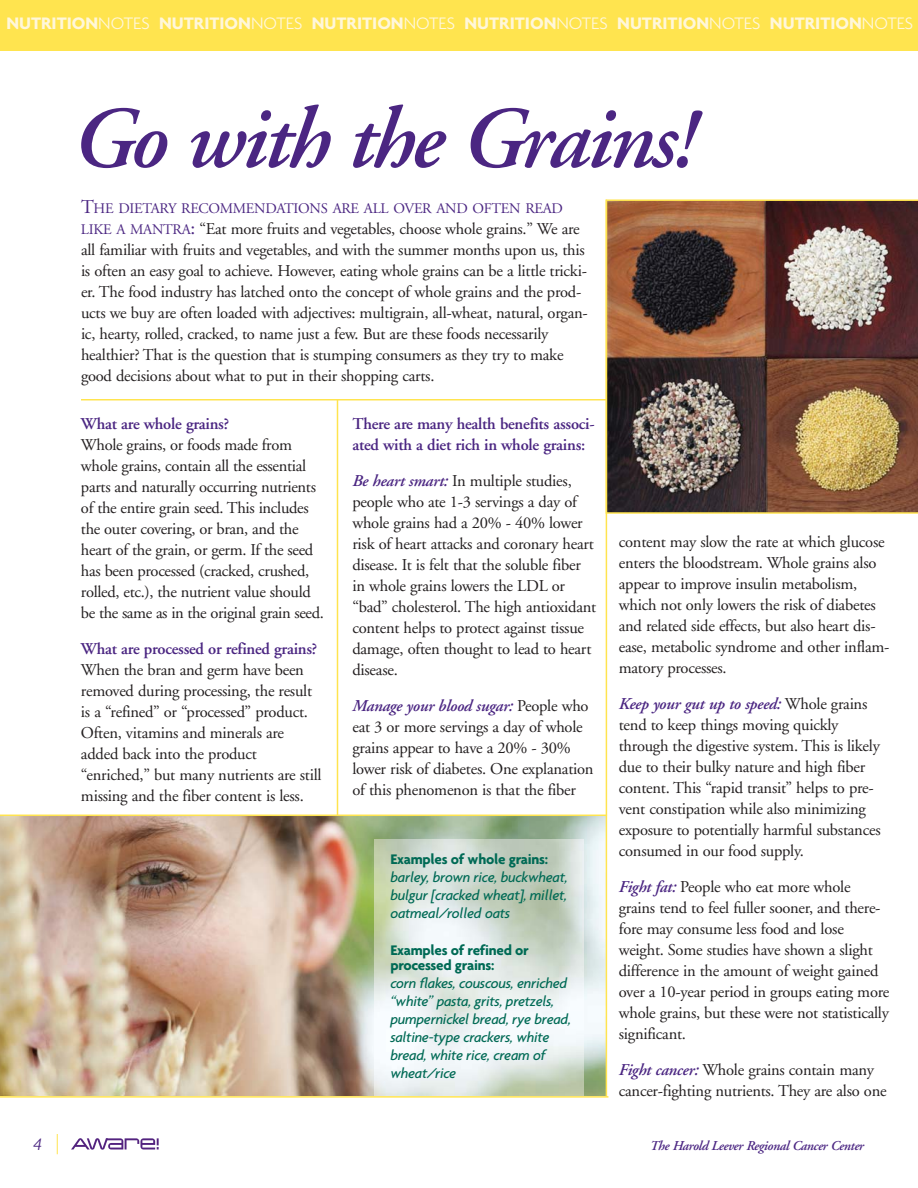
<style>
.page{position:relative;width:918px;height:1188px;background:#fff}
.page>*{position:absolute;margin:0;border:0;box-sizing:border-box;transform-origin:0 0}
.t1{font:italic 600 87px "Adobe Garamond";letter-spacing:-.035em;color:#4b2682}
.t2{font:700 18px "Agenda";color:#fff7da}
.t3{font:italic 300 18px "Agenda";color:#4b2682}
.t4{font:16.5px/21px "Adobe Garamond";letter-spacing:-.015em;color:#231f20}
.t5{font:600 16.5px/21px "Adobe Garamond";letter-spacing:-.015em;color:#4b2682}
.t6{font:italic 500 15px/18px "Agenda";letter-spacing:-.015em;color:#006a55;text-align:justify}
.t7{font:700 15px/15px "Agenda";letter-spacing:-.015em;color:#006a55}
.t8{font:14.7px "Adobe Garamond";letter-spacing:-.02em;color:#4b2682}
.t9{font:italic 600 13.5px "Adobe Garamond";letter-spacing:-.025em;color:#4b2682}
.s1{font-weight:300}
.s2{font-size:19.5px}
.s3{font-size:14.7px;color:#4b2682}
.s4{font-size:19.5px;color:#4b2682}
.s5{font-weight:600;font-style:italic;color:#4b2682}
</style>
<div class="page">
<svg style="left:57px;top:1134px;width:1px;height:20px"></svg>
<svg style="left:71px;top:1138px;width:88px;height:12px"></svg>
<div style="left:0;top:0;width:918px;height:50px;background:#ffe44f"></div>
<hr style="left:337px;top:400px;width:1px;height:690px;background:#ffe44f">
<img style="left:0;top:816px;width:606px;height:280px">
<hr style="left:81px;top:399px;width:526px;height:1px;background:#ffe44f">
<img style="left:374px;top:839px;width:210px;height:257px">
<hr style="left:0;top:1096px;width:608px;height:2px;background:#ffe44f">
<hr style="left:606px;top:200px;width:1px;height:897px;background:#ffe44f">
<hr style="left:0;top:815px;width:607px;height:1px;background:#ffe44f">
<img style="left:606px;top:199px;width:312px;height:315px">
<p class="t2" style="left:6px;top:16px;width:908px">NUTRITION<span class="s1">NOTES</span> NUTRITION<span class="s1">NOTES</span> NUTRITION<span class="s1">NOTES</span> NUTRITION<span class="s1">NOTES</span> NUTRITION<span class="s1">NOTES</span> NUTRITION<span class="s1">NOTES</span></p>
<h1 class="t1" style="left:72px;top:104px;width:624px">Go with the Grains!</h1>
<p class="t8" style="left:81px;top:203px;width:483px"><span class="s2">T</span>HE DIETARY RECOMMENDATIONS ARE ALL OVER AND OFTEN READ</p>
<p class="t4" style="left:81px;top:220px;width:508px"><span class="s3">LIKE A MANTRA</span><span class="s4">:</span> “Eat more fruits and vegetables, choose whole grains.” We are all familiar with fruits and vegetables, and with the summer months upon us, this is often an easy goal to achieve. However, eating whole grains can be a little tricki&shy;er. The food industry has latched onto the concept of whole grains and the prod&shy;ucts we buy are often loaded with adjectives: multigrain, all-wheat, natural, organ&shy;ic, hearty, rolled, cracked, to name just a few. But are these foods necessarily healthier? That is the question that is stumping consumers as they try to make good decisions about what to put in their shopping carts.</p>
<p class="t5" style="left:81px;top:414px;width:150px">What are whole grains?</p>
<p class="t4" style="left:81px;top:435px;width:244px">Whole grains, or foods made from whole grains, contain all the essential parts and naturally occurring nutrients of the entire grain seed. This includes the outer covering, or bran, and the heart of the grain, or germ. If the seed has been processed (cracked, crushed, rolled, etc.), the nutrient value should be the same as in the original grain seed.</p>
<p class="t5" style="left:81px;top:639px;width:238px">What are processed or refined grains?</p>
<p class="t4" style="left:81px;top:660px;width:242px">When the bran and germ have been removed during processing, the result is a “refined” or “processed” product.<br>Often, vitamins and minerals are added back into the product “enriched,” but many nutrients are still missing and the fiber content is less.</p>
<p class="t5" style="left:352px;top:414px;width:244px">There are many health benefits associ&shy;ated with a diet rich in whole grains:</p>
<p class="t4" style="left:352px;top:471px;width:245px"><span class="s5">Be heart smart:</span> In multiple studies, people who ate 1-3 servings a day of whole grains had a 20% - 40% lower risk of heart attacks and coronary heart disease. It is felt that the soluble fiber in whole grains lowers the LDL or “bad” cholesterol. The high antioxidant content helps to protect against tissue damage, often thought to lead to heart disease.</p>
<p class="t4" style="left:352px;top:696px;width:243px"><span class="s5">Manage your blood sugar:</span> People who eat 3 or more servings a day of whole grains appear to have a 20% - 30% lower risk of diabetes. One explanation of this phenomenon is that the fiber</p>
<p class="t7" style="left:390px;top:853px;width:159px">Examples of whole grains:</p>
<p class="t6" style="left:390px;top:869px;width:179px">barley, brown rice, buckwheat, bulgur [cracked wheat], millet, oatmeal/rolled oats</p>
<p class="t7" style="left:390px;top:944px;width:140px">Examples of refined or processed grains:</p>
<p class="t6" style="left:390px;top:976px;width:182px;text-align:left">corn flakes, couscous, enriched “white” pasta, grits, pretzels, pumpernickel bread, rye bread, saltine-type crackers, white bread, white rice, cream of wheat/rice</p>
<p class="t4" style="left:619px;top:533px;width:272px">content may slow the rate at which glucose enters the bloodstream. Whole grains also appear to improve insulin metabolism, which not only lowers the risk of diabetes and related side effects, but also heart dis&shy;ease, metabolic syndrome and other inflam&shy;matory processes.</p>
<p class="t4" style="left:619px;top:695px;width:263px"><span class="s5">Keep your gut up to speed:</span> Whole grains tend to keep things moving quickly through the digestive system. This is likely due to their bulky nature and high fiber content. This “rapid transit” helps to pre&shy;vent constipation while also minimizing exposure to potentially harmful substances consumed in our food supply.</p>
<p class="t4" style="left:619px;top:878px;width:272px"><span class="s5">Fight fat:</span> People who eat more whole grains tend to feel fuller sooner, and there&shy;fore may consume less food and lose weight. Some studies have shown a slight difference in the amount of weight gained over a 10-year period in groups eating more whole grains, but these were not statistically significant.</p>
<p class="t4" style="left:619px;top:1061px;width:269px"><span class="s5">Fight cancer:</span> Whole grains contain many cancer-fighting nutrients. They are also one</p>
<p class="t3" style="left:33px;top:1137px;width:10px">4</p>
<p class="t9" style="left:650px;top:1140px;width:215px">The Harold Leever Regional Cancer Center</p>
</div>
